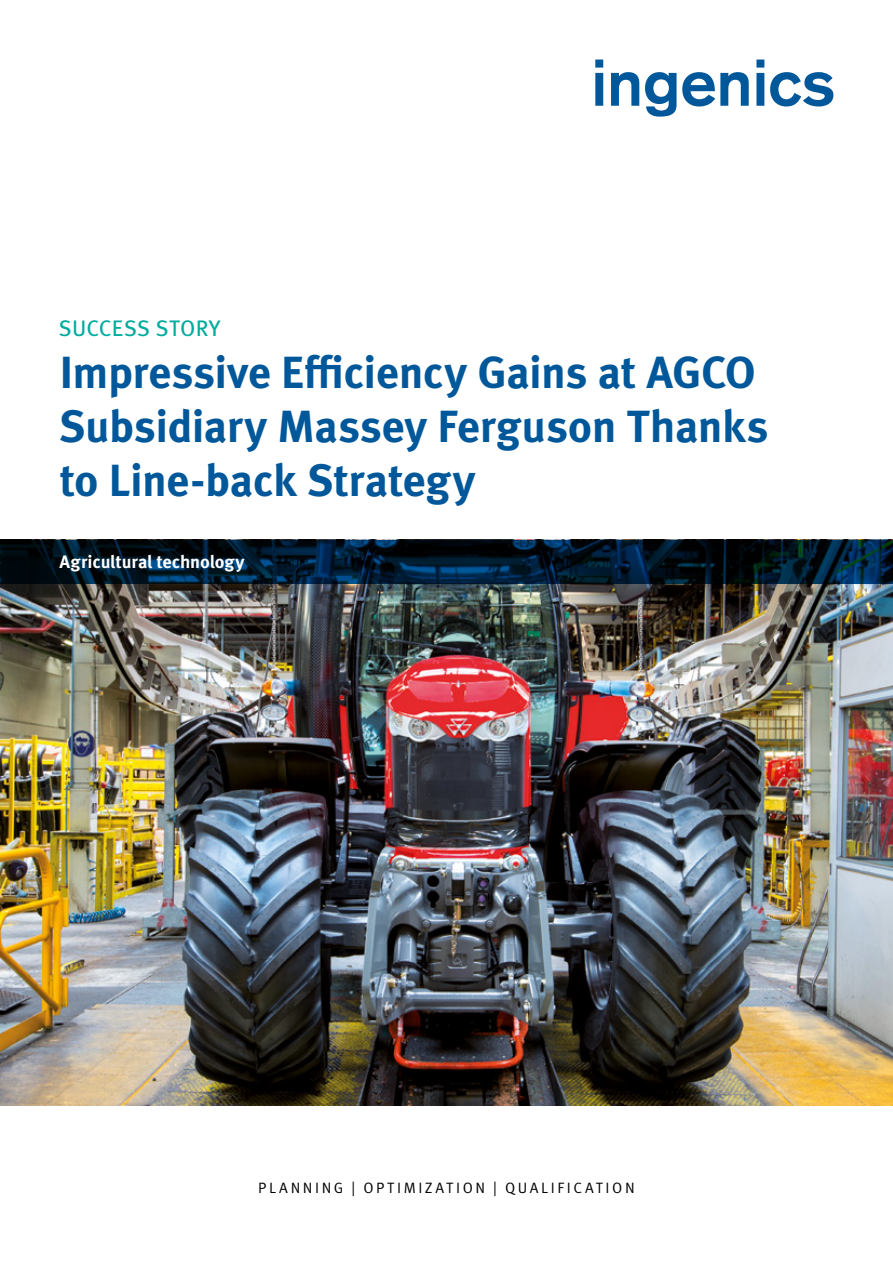
<style>
.page{position:relative;width:893px;height:1263px;background:#fff}
.page>*{position:absolute;margin:0;border:0;box-sizing:border-box;transform-origin:0 0}
.t1{font:700 45px/54px "Meta Pro";letter-spacing:-.015em;color:#00589a}
.t2{font:22.5px "Meta Pro";letter-spacing:.005em;color:#00ab9f}
.t3{font:700 18px "Meta Pro";letter-spacing:-.005em;color:#fff}
.t4{font:15px "Meta Pro";letter-spacing:.17em;color:#000}
</style>
<div class="page">
<img style="left:0;top:583px;width:893px;height:522px">
<svg style="left:595px;top:60px;width:8px;height:46px"></svg>
<svg style="left:611px;top:72px;width:28px;height:34px"></svg>
<svg style="left:645px;top:72px;width:104px;height:45px"></svg>
<svg style="left:756px;top:60px;width:8px;height:46px"></svg>
<svg style="left:770px;top:72px;width:63px;height:34px"></svg>
<svg style="left:0;top:540px;width:893px;height:43px;background:#00182b"></svg>
<p class="t2" style="left:59px;top:311px;width:163px">SUCCESS STORY</p>
<p class="t1" style="left:59px;top:342px;width:711px">Impressive Efficiency Gains at AGCO<br>Subsidiary Massey Ferguson Thanks to Line-back Strategy</p>
<p class="t3" style="left:60px;top:548px;width:186px">Agricultural technology</p>
<p class="t4" style="left:258px;top:1176px;width:378px">PLANNING | OPTIMIZATION | QUALIFICATION</p>
</div>
